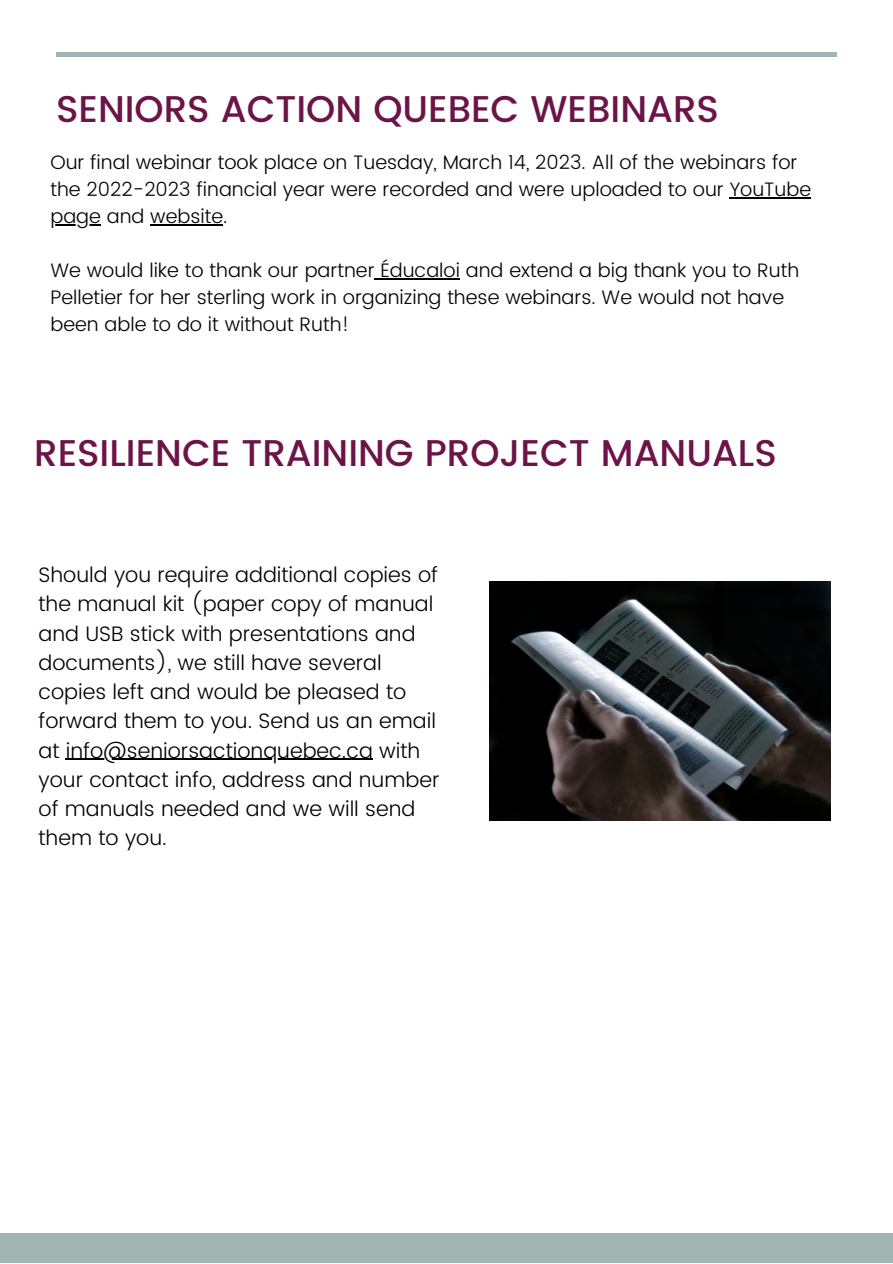
<style>
.page{position:relative;width:893px;height:1264px;background:#fff}
.page>*{position:absolute;margin:0;border:0;box-sizing:border-box;transform-origin:0 0}
.t1{font:500 37.2px "Poppins";color:#6c1448}
.t2{font:300 21px/29.2px "Poppins";color:#000}
.t3{font:300 19.5px/27px "Poppins";color:#000}
</style>
<div class="page">
<div style="left:0;top:1233px;width:892px;height:29px;background:#a1b5b3"></div>
<hr style="left:56px;top:53px;width:780px;height:4px;background:#a1b5b3">
<img style="left:489px;top:581px;width:341px;height:239px">
<hr style="left:729px;top:197px;width:82px;height:1px;background:#000">
<hr style="left:50px;top:224px;width:51px;height:1px;background:#000">
<hr style="left:150px;top:224px;width:73px;height:1px;background:#000">
<hr style="left:374px;top:278px;width:86px;height:1px;background:#000">
<hr style="left:66px;top:758px;width:307px;height:1px;background:#000">
<h1 class="t1" style="left:56px;top:87px;width:664px">SENIORS ACTION QUEBEC WEBINARS</h1>
<p class="t3" style="left:50px;top:149px;width:762px">Our final webinar took place on Tuesday, March 14, 2023. All of the webinars for the 2022-2023 financial year were recorded and were uploaded to our YouTube page and website.</p>
<p class="t3" style="left:50px;top:257px;width:750px">We would like to thank our partner Éducaloi and extend a big thank you to Ruth<br>Pelletier for her sterling work in organizing these webinars. We would not have been able to do it without Ruth!</p>
<h1 class="t1" style="left:34px;top:431px;width:744px">RESILIENCE TRAINING PROJECT MANUALS</h1>
<p class="t2" style="left:39px;top:560px;width:402px">Should you require additional copies of the manual kit (paper copy of manual and USB stick with presentations and documents), we still have several copies left and would be pleased to forward them to you. Send us an email at info@seniorsactionquebec.ca with your contact info, address and number of manuals needed and we will send them to you.</p>
</div>
